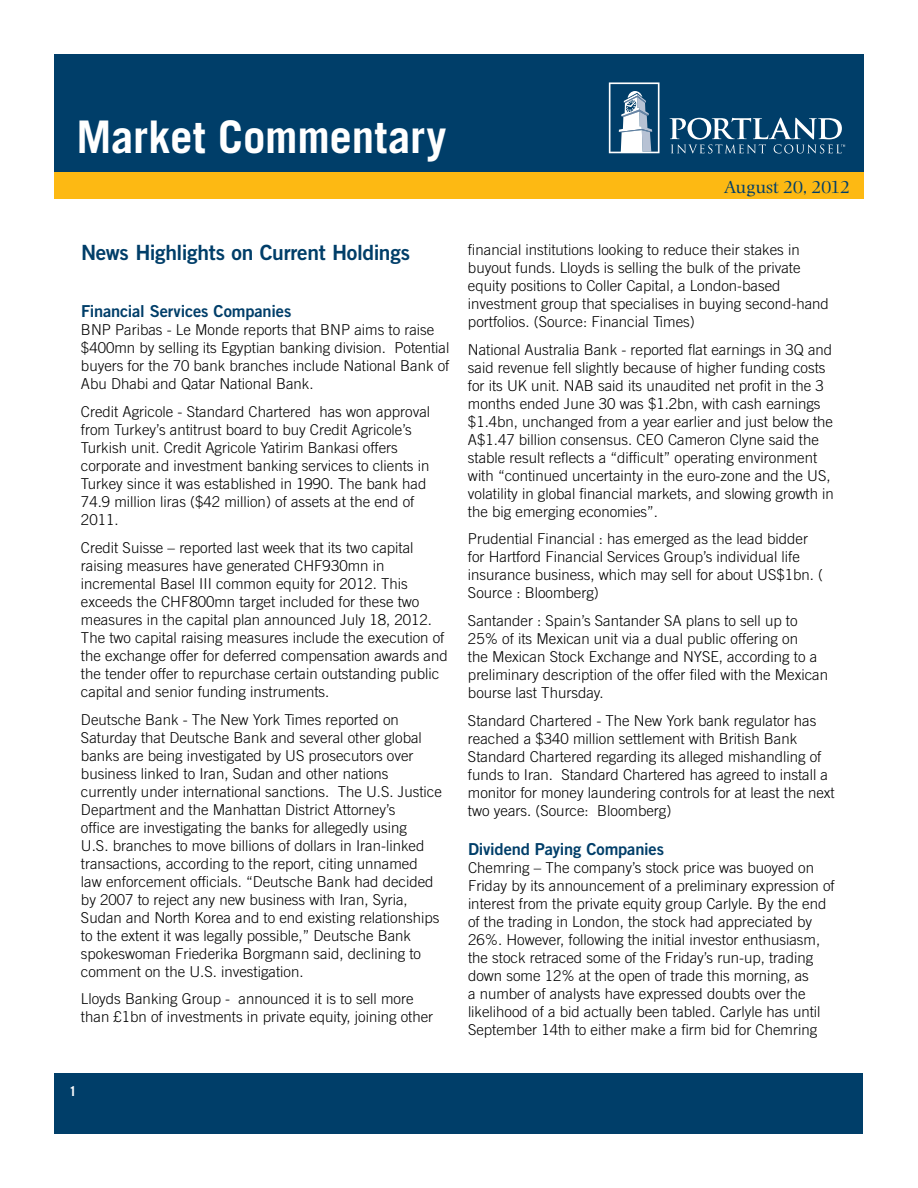
<style>
.page{position:relative;width:918px;height:1188px;background:#fff}
.page>*{position:absolute;margin:0;border:0;box-sizing:border-box;transform-origin:0 0}
.t1{font:700 45px "Trade Gothic";letter-spacing:-.005em;color:#fff}
.t2{font:21px "Trade Gothic Bold Two";letter-spacing:-.015em;color:#003e69}
.t3{font:18px "Photina";letter-spacing:-.025em;color:#003e69}
.t4{font:16.5px "Trade Gothic Bold Two";letter-spacing:-.01em;color:#003e69}
.t5{font:300 15px/18px "Trade Gothic";color:#000}
.t6{font:700 13.5px "Trade Gothic";color:#fff}
</style>
<div class="page">
<div style="left:54px;top:54px;width:810px;height:142px;background:#003e69"></div>
<svg style="left:609px;top:82px;width:51px;height:71px"></svg>
<svg style="left:670px;top:118px;width:175px;height:35px"></svg>
<div style="left:55px;top:1073px;width:808px;height:60px;background:#003e69"></div>
<div style="left:54px;top:172px;width:810px;height:28px;background:#fdb913"></div>
<h1 class="t1" style="left:76px;top:109px;width:371px">Market Commentary</h1>
<p class="t3" style="left:724px;top:177px;width:128px">August 20, 2012</p>
<h2 class="t2" style="left:81px;top:239px;width:331px">News Highlights on Current Holdings</h2>
<p class="t4" style="left:81px;top:301px;width:212px">Financial Services Companies</p>
<p class="t5" style="left:81px;top:321px;width:370px">BNP Paribas - Le Monde reports that BNP aims to raise $400mn by selling its Egyptian banking division. Potential buyers for the 70 bank branches include National Bank of Abu Dhabi and Qatar National Bank.</p>
<p class="t5" style="left:81px;top:403px;width:351px">Credit Agricole - Standard Chartered has won approval from Turkey’s antitrust board to buy Credit Agricole’s Turkish unit. Credit Agricole Yatirim Bankasi offers corporate and investment banking services to clients in Turkey since it was established in 1990. The bank had 74.9 million liras ($42 million) of assets at the end of 2011.</p>
<p class="t5" style="left:81px;top:538px;width:368px">Credit Suisse – reported last week that its two capital raising measures have generated CHF930mn in incremental Basel III common equity for 2012. This exceeds the CHF800mn target included for these two measures in the capital plan announced July 18, 2012.<br>The two capital raising measures include the execution of the exchange offer for deferred compensation awards and the tender offer to repurchase certain outstanding public capital and senior funding instruments.</p>
<p class="t5" style="left:81px;top:710px;width:362px">Deutsche Bank - The New York Times reported on Saturday that Deutsche Bank and several other global banks are being investigated by US prosecutors over business linked to Iran, Sudan and other nations currently under international sanctions. The U.S. Justice Department and the Manhattan District Attorney’s<br>office are investigating the banks for allegedly using<br>U.S. branches to move billions of dollars in Iran-linked transactions, according to the report, citing unnamed law enforcement officials. “Deutsche Bank had decided by 2007 to reject any new business with Iran, Syria, Sudan and North Korea and to end existing relationships to the extent it was legally possible,” Deutsche Bank spokeswoman Friederika Borgmann said, declining to comment on the U.S. investigation.</p>
<p class="t5" style="left:81px;top:990px;width:354px">Lloyds Banking Group - announced it is to sell more than £1bn of investments in private equity, joining other</p>
<p class="t5" style="left:468px;top:240px;width:362px">financial institutions looking to reduce their stakes in buyout funds. Lloyds is selling the bulk of the private equity positions to Coller Capital, a London-based investment group that specialises in buying second-hand portfolios. (Source: Financial Times)</p>
<p class="t5" style="left:468px;top:340px;width:367px">National Australia Bank - reported flat earnings in 3Q and said revenue fell slightly because of higher funding costs for its UK unit. NAB said its unaudited net profit in the 3 months ended June 30 was $1.2bn, with cash earnings $1.4bn, unchanged from a year earlier and just below the A$1.47 billion consensus. CEO Cameron Clyne said the stable result reflects a “difficult” operating environment with “continued uncertainty in the euro-zone and the US, volatility in global financial markets, and slowing growth in the big emerging economies”.</p>
<p class="t5" style="left:468px;top:530px;width:357px">Prudential Financial : has emerged as the lead bidder for Hartford Financial Services Group’s individual life insurance business, which may sell for about US$1bn. ( Source : Bloomberg)</p>
<p class="t5" style="left:468px;top:612px;width:362px">Santander : Spain’s Santander SA plans to sell up to 25% of its Mexican unit via a dual public offering on<br>the Mexican Stock Exchange and NYSE, according to a preliminary description of the offer filed with the Mexican bourse last Thursday.</p>
<p class="t5" style="left:468px;top:711px;width:368px">Standard Chartered - The New York bank regulator has reached a $340 million settlement with British Bank Standard Chartered regarding its alleged mishandling of funds to Iran. Standard Chartered has agreed to install a monitor for money laundering controls for at least the next two years. (Source: Bloomberg)</p>
<p class="t4" style="left:468px;top:839px;width:198px">Dividend Paying Companies</p>
<p class="t5" style="left:468px;top:859px;width:368px">Chemring – The company’s stock price was buoyed on Friday by its announcement of a preliminary expression of interest from the private equity group Carlyle. By the end of the trading in London, the stock had appreciated by 26%. However, following the initial investor enthusiasm, the stock retraced some of the Friday’s run-up, trading down some 12% at the open of trade this morning, as<br>a number of analysts have expressed doubts over the likelihood of a bid actually been tabled. Carlyle has until September 14th to either make a firm bid for Chemring</p>
<p class="t6" style="left:69px;top:1083px;width:9px">1</p>
</div>
